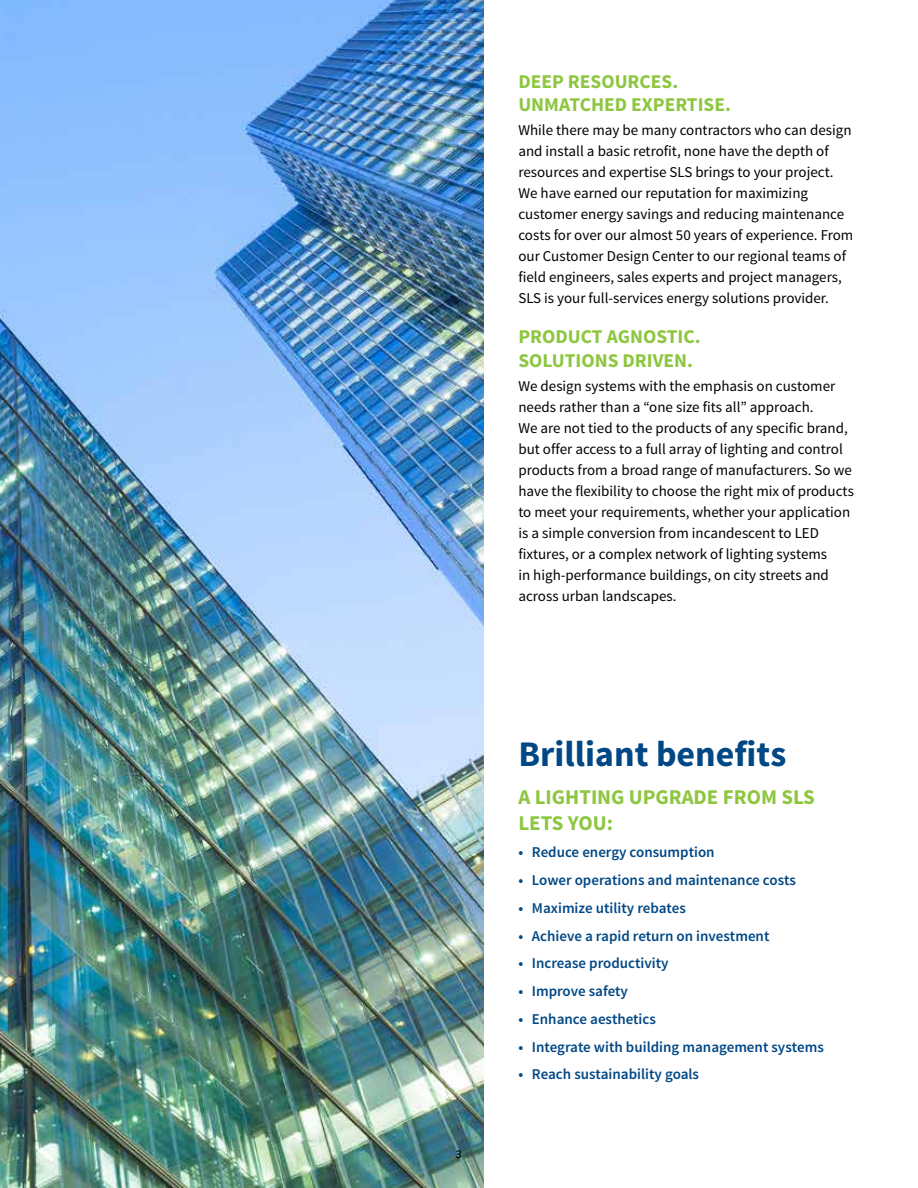
<style>
.page{position:relative;width:918px;height:1188px;background:#fff}
.page>*{position:absolute;margin:0;border:0;box-sizing:border-box;transform-origin:0 0}
.t1{font:700 36px "Source Sans Pro";color:#004785}
.t2{font:700 21px/25.2px "Source Sans Pro";color:#8dc63f}
.t3{font:700 19.5px/23.4px "Source Sans Pro";color:#8dc63f}
.t4{font:15px/21px "Source Sans Pro";color:#000}
.t5{font:600 15px "Source Sans Pro";color:#004785}
.t6{font:600 12px "Source Sans Pro";color:#000}
</style>
<div class="page">
<img style="left:0;top:0;width:484px;height:1188px">
<p class="t6" style="left:456px;top:1147px;width:8px">3</p>
<h3 class="t3" style="left:518px;top:70px;width:214px">DEEP RESOURCES.<br>UNMATCHED EXPERTISE.</h3>
<p class="t4" style="left:518px;top:120px;width:337px">While there may be many contractors who can design and install a basic retrofit, none have the depth of resources and expertise SLS brings to your project.<br>We have earned our reputation for maximizing customer energy savings and reducing maintenance costs for over our almost 50 years of experience. From our Customer Design Center to our regional teams of field engineers, sales experts and project managers, SLS is your full-services energy solutions provider.</p>
<h3 class="t3" style="left:518px;top:326px;width:184px">PRODUCT AGNOSTIC.<br>SOLUTIONS DRIVEN.</h3>
<p class="t4" style="left:518px;top:376px;width:337px">We design systems with the emphasis on customer needs rather than a “one size fits all” approach.<br>We are not tied to the products of any specific brand, but offer access to a full array of lighting and control products from a broad range of manufacturers. So we have the flexibility to choose the right mix of products to meet your requirements, whether your application is a simple conversion from incandescent to LED fixtures, or a complex network of lighting systems<br>in high-performance buildings, on city streets and across urban landscapes.</p>
<h1 class="t1" style="left:518px;top:731px;width:269px">Brilliant benefits</h1>
<h2 class="t2" style="left:518px;top:786px;width:298px">A LIGHTING UPGRADE FROM SLS<br>LETS YOU:</h2>
<p class="t5" style="left:518px;top:843px;width:198px">• Reduce energy consumption</p>
<p class="t5" style="left:518px;top:871px;width:279px">• Lower operations and maintenance costs</p>
<p class="t5" style="left:518px;top:898px;width:169px">• Maximize utility rebates</p>
<p class="t5" style="left:518px;top:926px;width:253px">• Achieve a rapid return on investment</p>
<p class="t5" style="left:518px;top:954px;width:152px">• Increase productivity</p>
<p class="t5" style="left:518px;top:982px;width:111px">• Improve safety</p>
<p class="t5" style="left:518px;top:1009px;width:139px">• Enhance aesthetics</p>
<p class="t5" style="left:518px;top:1037px;width:307px">• Integrate with building management systems</p>
<p class="t5" style="left:518px;top:1065px;width:182px">• Reach sustainability goals</p>
</div>
